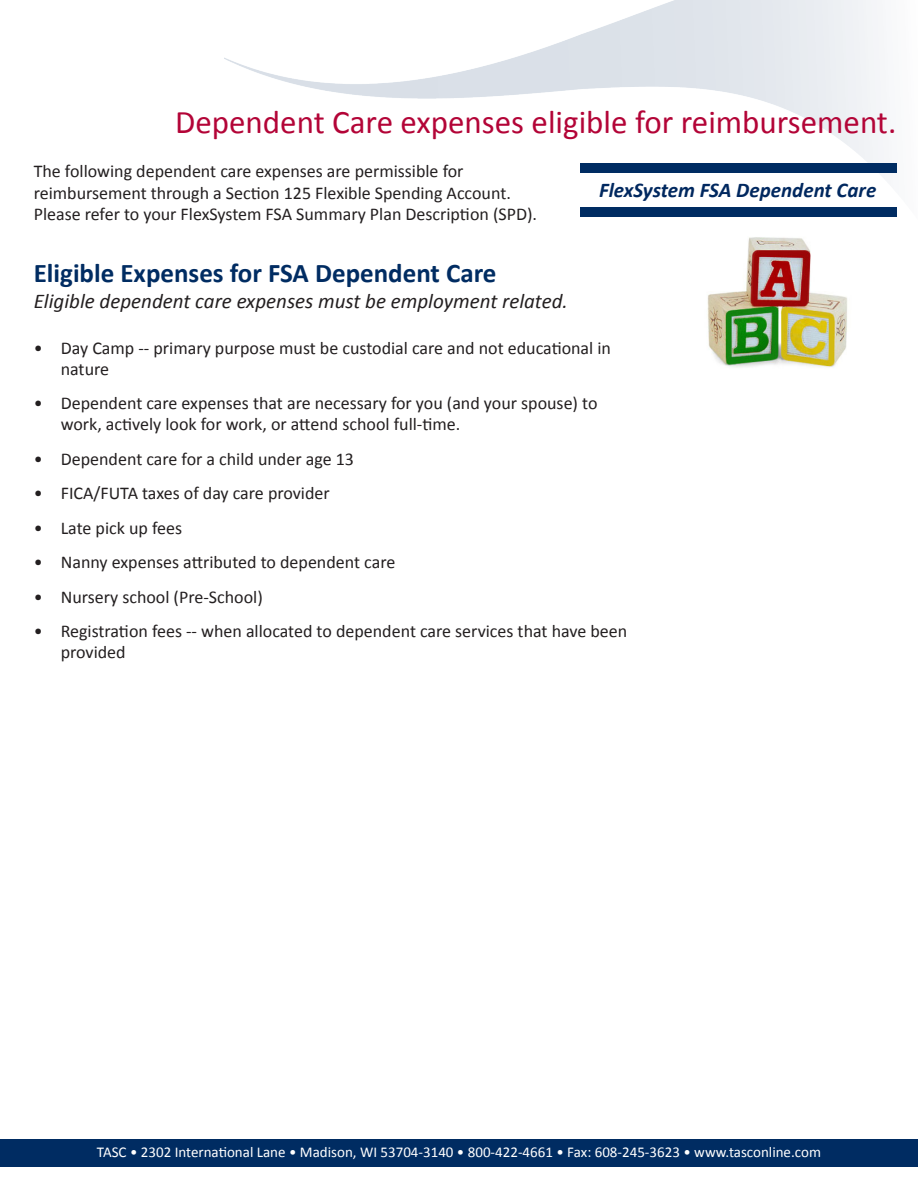
<style>
.page{position:relative;width:918px;height:1188px;background:#fff}
.page>*{position:absolute;margin:0;border:0;box-sizing:border-box;transform-origin:0 0}
.t1{font:33px "Calibri";color:#b30437}
.t2{font:700 27px "Calibri";color:#002c62}
.t3{font:italic 21px "Calibri";color:#231f20}
.t4{font:italic 700 21px "Calibri";color:#00285f}
.t5{font:18px/21px "Calibri";color:#231f20}
.t6{font:15px "Calibri";color:#fff}
</style>
<div class="page">
<img style="left:225px;top:0;width:672px;height:217px">
<div style="left:580px;top:164px;width:316px;height:9px;background:#002c62"></div>
<div style="left:580px;top:207px;width:316px;height:9px;background:#002c62"></div>
<div style="left:0;top:1140px;width:918px;height:27px;background:#002c62"></div>
<img style="left:707px;top:237px;width:140px;height:131px">
<p class="t1" style="left:175px;top:101px;width:723px">Dependent Care expenses eligible for reimbursement.</p>
<p class="t5" style="left:34px;top:159px;width:505px;line-height:21.6px">The following dependent care expenses are permissible for reimbursement through a Section 125 Flexible Spending Account.<br>Please refer to your FlexSystem FSA Summary Plan Description (SPD).</p>
<p class="t4" style="left:599px;top:177px;width:279px">FlexSystem FSA Dependent Care</p>
<p class="t2" style="left:34px;top:257px;width:464px">Eligible Expenses for FSA Dependent Care</p>
<p class="t3" style="left:34px;top:288px;width:536px">Eligible dependent care expenses must be employment related.</p>
<p class="t5" style="left:61px;top:337px;width:552px;text-indent:-27px">• Day Camp -- primary purpose must be custodial care and not educational in nature</p>
<p class="t5" style="left:61px;top:392px;width:538px;text-indent:-27px">• Dependent care expenses that are necessary for you (and your spouse) to work, actively look for work, or attend school full-time.</p>
<p class="t5" style="left:34px;top:448px;width:322px">• Dependent care for a child under age 13</p>
<p class="t5" style="left:34px;top:482px;width:298px">• FICA/FUTA taxes of day care provider</p>
<p class="t5" style="left:34px;top:517px;width:150px">• Late pick up fees</p>
<p class="t5" style="left:34px;top:551px;width:363px">• Nanny expenses attributed to dependent care</p>
<p class="t5" style="left:34px;top:586px;width:231px">• Nursery school (Pre-School)</p>
<p class="t5" style="left:61px;top:620px;width:568px;text-indent:-27px">• Registration fees -- when allocated to dependent care services that have been provided</p>
<p class="t6" style="left:97px;top:1142px;width:726px">TASC • 2302 International Lane • Madison, WI 53704-3140 • 800-422-4661 • Fax: 608-245-3623 • www.tasconline.com</p>
</div>
